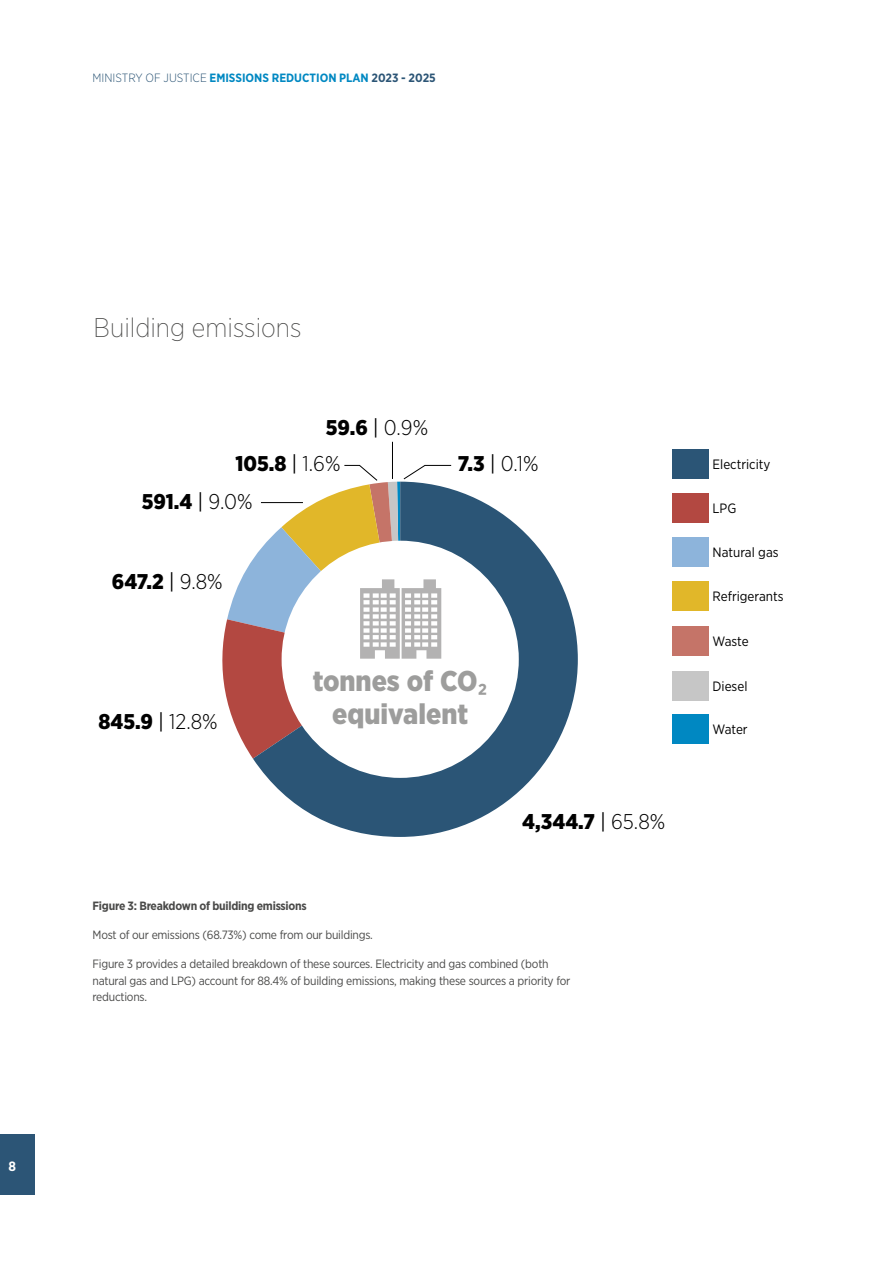
<style>
.page{position:relative;width:893px;height:1263px;background:#fff}
.page>*{position:absolute;margin:0;border:0;box-sizing:border-box;transform-origin:0 0}
.t1{font:900 28.65px/32.7px "Gotham Narrow";color:#9d9d9c;text-align:center}
.t2{font:200 27px "Gotham Narrow";color:#4a4a49}
.t3{font:900 21.3px "Gotham Narrow";color:#000}
.t4{font:300 21.3px "Gotham Narrow";color:#000}
.t5{font:13.5px "Gotham Narrow";color:#000}
.t6{font:700 13.5px "Gotham Narrow";color:#fff}
.t7{font:12px/16.5px "Gotham Narrow";letter-spacing:-.02em;color:#4a4a49}
.t8{font:700 12px "Gotham Narrow";color:#0088c2}
.t9{font:700 12px "Gotham Narrow";letter-spacing:-.02em;color:#4a4a49}
.s1{font-weight:300;color:#2c5576}
.s2{color:#2c5576}
.s3{font-weight:400}
.s4{font-weight:300}
.s5{font-weight:900}
.s6{font-weight:700}
</style>
<div class="page">
<div style="left:672px;top:626px;width:36px;height:29px;background:#c57468"></div>
<div style="left:672px;top:671px;width:36px;height:29px;background:#c6c6c6"></div>
<div style="left:672px;top:714px;width:36px;height:30px;background:#0088c2"></div>
<div style="left:672px;top:582px;width:36px;height:29px;background:#e1b729"></div>
<div style="left:672px;top:537px;width:36px;height:30px;background:#8db4db"></div>
<div style="left:672px;top:450px;width:36px;height:29px;background:#2b5576"></div>
<div style="left:672px;top:493px;width:36px;height:30px;background:#b34841"></div>
<svg style="left:253px;top:489px;width:325px;height:348px;fill:#2b5576"></svg>
<div style="left:282px;top:541px;width:237px;height:237px;background:#fff;border-radius:50%"></div>
<hr style="left:392px;top:442px;width:1px;height:37px;background:#000">
<svg style="left:222px;top:465px;width:230px;height:294px"></svg>
<div style="left:0;top:1134px;width:34px;height:61px;background:#2c5576"></div>
<p class="t8" style="left:93px;top:70px;width:345px"><span class="s1">MINISTRY OF JUSTICE</span> EMISSIONS REDUCTION PLAN <span class="s2">2023 - 2025</span></p>
<p class="t6" style="left:9px;top:1158px;width:9px">8</p>
<h2 class="t2" style="left:94px;top:311px;width:209px">Building emissions</h2>
<h3 class="t3" style="left:326px;top:414px;width:104px">59.6 <span class="s3">|</span> <span class="s4">0.9%</span></h3>
<h3 class="t3" style="left:235px;top:450px;width:107px">105.8 <span class="s3">|</span> <span class="s4">1.6%</span></h3>
<h3 class="t3" style="left:142px;top:487px;width:112px">591.4 <span class="s3">|</span> <span class="s4">9.0%</span></h3>
<h3 class="t3" style="left:112px;top:567px;width:112px">647.2 <span class="s3">|</span> <span class="s4">9.8%</span></h3>
<h3 class="t4" style="left:458px;top:451px;width:82px"><span class="s5">7.3</span> <span class="s3">|</span> 0.1%</h3>
<h3 class="t3" style="left:98px;top:708px;width:121px">845.9 <span class="s3">|</span> <span class="s4">12.8%</span></h3>
<h1 class="t1" style="left:313px;top:664px;width:176px">tonnes of CO<span class="s6">2 </span>equivalent</h1>
<h3 class="t3" style="left:522px;top:807px;width:145px">4,344.7 <span class="s3">|</span> <span class="s4">65.8%</span></h3>
<p class="t9" style="left:93px;top:898px;width:216px">Figure 3: Breakdown of building emissions</p>
<p class="t7" style="left:93px;top:926px;width:282px">Most of our emissions (68.73%) come from our buildings.</p>
<p class="t7" style="left:93px;top:956px;width:479px">Figure 3 provides a detailed breakdown of these sources. Electricity and gas combined (both natural gas and LPG) account for 88.4% of building emissions, making these sources a priority for reductions.</p>
<p class="t5" style="left:713px;top:456px;width:59px">Electricity</p>
<p class="t5" style="left:713px;top:500px;width:25px">LPG</p>
<p class="t5" style="left:713px;top:544px;width:68px">Natural gas</p>
<p class="t5" style="left:713px;top:588px;width:72px">Refrigerants</p>
<p class="t5" style="left:713px;top:632px;width:38px">Waste</p>
<p class="t5" style="left:713px;top:678px;width:36px">Diesel</p>
<p class="t5" style="left:713px;top:721px;width:37px">Water</p>
</div>
